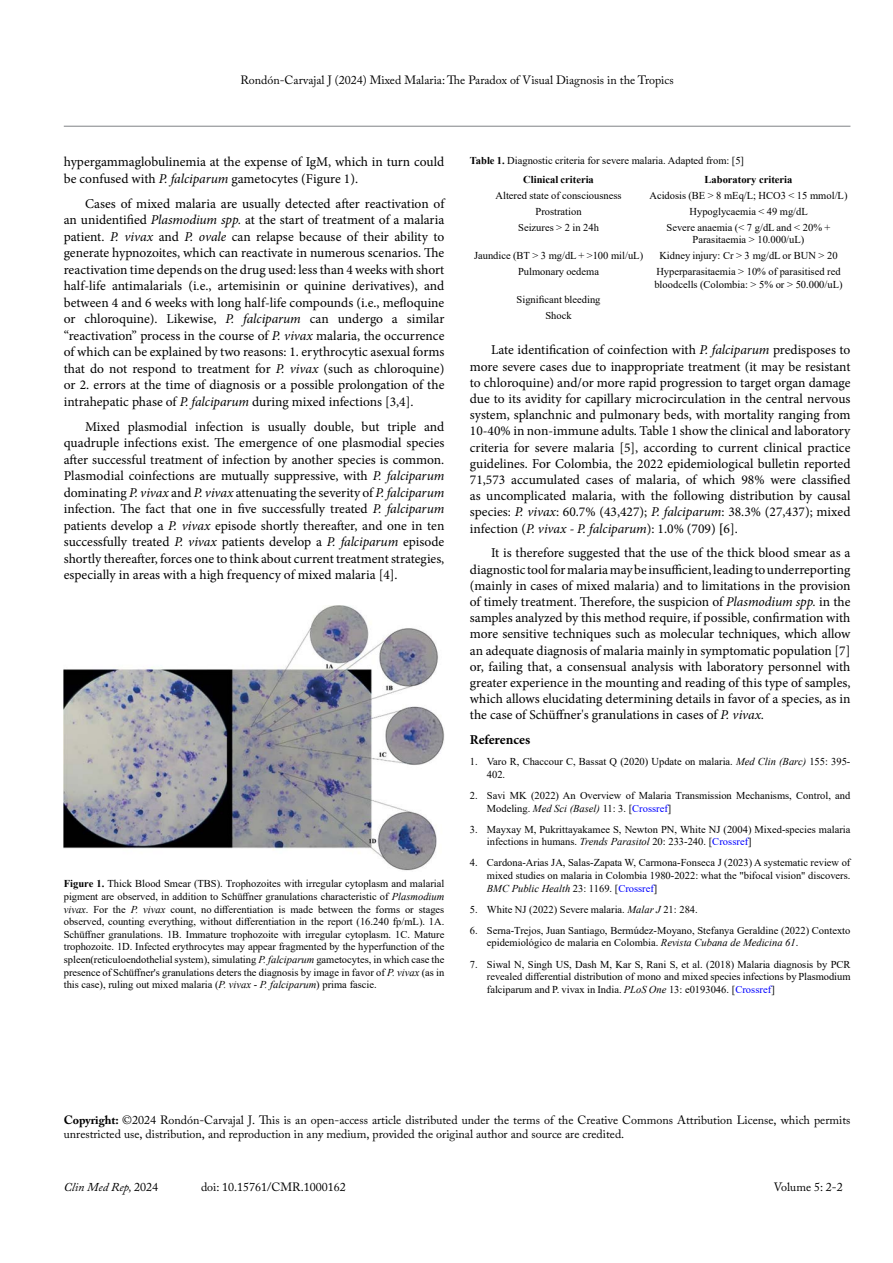
<style>
.page{position:relative;width:893px;height:1263px;background:#fff}
.page>*{position:absolute;margin:0;border:0;box-sizing:border-box;transform-origin:0 0}
.t1{font:13.5px/16.5px "Minion Pro";color:#000;text-align:justify}
.t2{font:700 13.5px "Minion Pro";letter-spacing:-.005em;color:#000}
.t3{font:12px/14.4px "Adobe Caslon Pro";color:#000}
.t4{font:italic 12px "Adobe Caslon Pro";color:#000}
.t5{font:10.5px/12.6px "Times New Roman";color:#000}
.t6{font:700 10.5px "Times New Roman";color:#000}
.s1{font-style:italic}
.s2{font-weight:700}
.s3{color:#00f}
.s4{font-style:normal}
</style>
<div class="page">
<hr style="left:64px;top:126px;width:786px;height:1px;background:#808285">
<img style="left:64px;top:605px;width:380px;height:266px">
<p class="t3" style="left:241px;top:73px;width:435px">Rondón-Carvajal J (2024) Mixed Malaria: The Paradox of Visual Diagnosis in the Tropics</p>
<p class="t1" style="left:64px;top:154px;width:382px">hypergammaglobulinemia at the expense of IgM, which in turn could be confused with <span class="s1">P. falciparum</span> gametocytes (Figure 1).</p>
<p class="t1" style="left:64px;top:195px;width:382px;text-indent:21px">Cases of mixed malaria are usually detected after reactivation of an unidentified <span class="s1">Plasmodium spp.</span> at the start of treatment of a malaria patient. <span class="s1">P. vivax</span> and <span class="s1">P. ovale</span> can relapse because of their ability to generate hypnozoites, which can reactivate in numerous scenarios. The reactivation time depends on the drug used: less than 4 weeks with short half-life antimalarials (i.e., artemisinin or quinine derivatives), and between 4 and 6 weeks with long half-life compounds (i.e., mefloquine or chloroquine). Likewise, <span class="s1">P. falciparum</span> can undergo a similar “reactivation” process in the course of <span class="s1">P. vivax</span> malaria, the occurrence of which can be explained by two reasons: 1. erythrocytic asexual forms that do not respond to treatment for <span class="s1">P. vivax</span> (such as chloroquine) or 2. errors at the time of diagnosis or a possible prolongation of the intrahepatic phase of <span class="s1">P. falciparum</span> during mixed infections [3,4].</p>
<p class="t1" style="left:64px;top:418px;width:382px;text-indent:21px">Mixed plasmodial infection is usually double, but triple and quadruple infections exist. The emergence of one plasmodial species after successful treatment of infection by another species is common.<br>Plasmodial coinfections are mutually suppressive, with <span class="s1">P. falciparum </span>dominating <span class="s1">P. vivax</span> and <span class="s1">P. vivax</span> attenuating the severity of <span class="s1">P. falciparum </span>infection. The fact that one in five successfully treated <span class="s1">P. falciparum </span>patients develop a <span class="s1">P. vivax</span> episode shortly thereafter, and one in ten successfully treated <span class="s1">P. vivax</span> patients develop a <span class="s1">P. falciparum</span> episode shortly thereafter, forces one to think about current treatment strategies, especially in areas with a high frequency of mixed malaria [4].</p>
<p class="t5" style="left:64px;top:877px;width:382px;text-align:justify"><span class="s2">Figure 1.</span> Thick Blood Smear (TBS). Trophozoites with irregular cytoplasm and malarial pigment are observed, in addition to Schüffner granulations characteristic of <span class="s1">Plasmodium vivax</span>. For the <span class="s1">P. vivax</span> count, no differentiation is made between the forms or stages observed, counting everything, without differentiation in the report (16.240 fp/mL). 1A.<br>Schüffner granulations. 1B. Immature trophozoite with irregular cytoplasm. 1C. Mature trophozoite. 1D. Infected erythrocytes may appear fragmented by the hyperfunction of the spleen (reticuloendothelial system), simulating <span class="s1">P. falciparum</span> gametocytes, in which case the presence of Schüffner's granulations deters the diagnosis by image in favor of <span class="s1">P. vivax</span> (as in this case), ruling out mixed malaria (<span class="s1">P. vivax - P. falciparum</span>) prima fascie.</p>
<p class="t5" style="left:470px;top:153px;width:276px"><span class="s2">Table 1.</span> Diagnostic criteria for severe malaria. Adapted from: [5]</p>
<p class="t6" style="left:523px;top:172px;width:72px">Clinical criteria</p>
<p class="t6" style="left:705px;top:172px;width:89px">Laboratory criteria</p>
<p class="t5" style="left:495px;top:189px;width:128px">Altered state of consciousness</p>
<p class="t5" style="left:649px;top:189px;width:199px">Acidosis (BE &gt; 8 mEq/L; HCO3 &lt; 15 mmol/L)</p>
<p class="t5" style="left:535px;top:205px;width:48px">Prostration</p>
<p class="t5" style="left:689px;top:205px;width:120px">Hypoglycaemia &lt; 49 mg/dL</p>
<p class="t5" style="left:518px;top:221px;width:82px">Seizures &gt; 2 in 24h</p>
<p class="t5" style="left:666px;top:221px;width:165px;text-align:center">Severe anaemia (&lt; 7 g/dL and &lt; 20% +<br>Parasitaemia &gt; 10.000/uL)</p>
<p class="t5" style="left:474px;top:249px;width:171px">Jaundice (BT &gt; 3 mg/dL + &gt;100 mil/uL)</p>
<p class="t5" style="left:659px;top:249px;width:180px">Kidney injury: Cr &gt; 3 mg/dL or BUN &gt; 20</p>
<p class="t5" style="left:518px;top:265px;width:82px">Pulmonary oedema</p>
<p class="t5" style="left:654px;top:265px;width:190px">Hyperparasitaemia &gt; 10% of parasitised red blood cells (Colombia: &gt; 5% or &gt; 50.000/uL)</p>
<p class="t5" style="left:517px;top:292px;width:85px;line-height:15.8px;text-align:center">Significant bleeding<br>Shock</p>
<p class="t1" style="left:470px;top:342px;width:382px;text-indent:21px">Late identification of coinfection with <span class="s1">P. falciparum</span> predisposes to more severe cases due to inappropriate treatment (it may be resistant to chloroquine) and/or more rapid progression to target organ damage due to its avidity for capillary microcirculation in the central nervous system, splanchnic and pulmonary beds, with mortality ranging from 10-40% in non-immune adults. Table 1 show the clinical and laboratory criteria for severe malaria [5], according to current clinical practice guidelines. For Colombia, the 2022 epidemiological bulletin reported 71,573 accumulated cases of malaria, of which 98% were classified as uncomplicated malaria, with the following distribution by causal species: <span class="s1">P. vivax</span>: 60.7% (43,427); <span class="s1">P. falciparum</span>: 38.3% (27,437); mixed infection (<span class="s1">P. vivax - P. falciparum</span>): 1.0% (709) <span class="s2">[</span>6].</p>
<p class="t1" style="left:470px;top:545px;width:382px;text-indent:21px">It is therefore suggested that the use of the thick blood smear as a diagnostic tool for malaria may be insufficient, leading to underreporting (mainly in cases of mixed malaria) and to limitations in the provision of timely treatment. Therefore, the suspicion of <span class="s1">Plasmodium spp.</span> in the samples analyzed by this method require, if possible, confirmation with more sensitive techniques such as molecular techniques, which allow an adequate diagnosis of malaria mainly in symptomatic population [7] or, failing that, a consensual analysis with laboratory personnel with greater experience in the mounting and reading of this type of samples, which allows elucidating determining details in favor of a species, as in the case of Schüffner's granulations in cases of <span class="s1">P. vivax.</span></p>
<p class="t2" style="left:470px;top:730px;width:62px">References</p>
<p class="t5" style="left:487px;top:755px;width:365px;text-indent:-17px">1. Varo R, Chaccour C, Bassat Q (2020) Update on malaria. <span class="s1">Med Clin (Barc)</span> 155: 395-<br>402.</p>
<p class="t5" style="left:487px;top:789px;width:365px;text-indent:-17px">2. Savi MK (2022) An Overview of Malaria Transmission Mechanisms, Control, and<br>Modeling. <span class="s1">Med Sci (Basel)</span> 11: 3. [<span class="s3">Crossref</span>]</p>
<p class="t5" style="left:487px;top:822px;width:365px;text-indent:-17px">3. Mayxay M, Pukrittayakamee S, Newton PN, White NJ (2004) Mixed-species malaria infections in humans. <span class="s1">Trends Parasitol</span> 20: 233-240. [<span class="s3">Crossref</span>]</p>
<p class="t5" style="left:487px;top:856px;width:365px;text-align:justify;text-indent:-17px">4. Cardona-Arias JA, Salas-Zapata W, Carmona-Fonseca J (2023) A systematic review of mixed studies on malaria in Colombia 1980-2022: what the "bifocal vision" discovers.<br><span class="s1">BMC Public Health</span> 23: 1169. [<span class="s3">Crossref</span>]</p>
<p class="t5" style="left:470px;top:902px;width:229px">5. White NJ (2022) Severe malaria. <span class="s1">Malar J</span> 21: 284.</p>
<p class="t5" style="left:487px;top:924px;width:365px;text-indent:-17px">6. Serna-Trejos, Juan Santiago, Bermúdez-Moyano, Stefanya Geraldine (2022) Contexto epidemiológico de malaria en Colombia. <span class="s1">Revista Cubana de Medicina 61</span>.</p>
<p class="t5" style="left:487px;top:957px;width:365px;text-align:justify;text-indent:-17px">7. Siwal N, Singh US, Dash M, Kar S, Rani S, et al. (2018) Malaria diagnosis by PCR revealed differential distribution of mono and mixed species infections by Plasmodium falciparum and P. vivax in India. <span class="s1">PLoS One</span> 13: e0193046. [<span class="s3">Crossref</span>]</p>
<p class="t3" style="left:64px;top:1112px;width:788px"><span class="s2">Copyright:</span> ©2024 Rondón-Carvajal J. This is an open-access article distributed under the terms of the Creative Commons Attribution License, which permits unrestricted use, distribution, and reproduction in any medium, provided the original author and source are credited.</p>
<p class="t4" style="left:64px;top:1180px;width:96px">Clin Med Rep, <span class="s4">2024</span></p>
<p class="t3" style="left:201px;top:1180px;width:146px">doi: 10.15761/CMR.1000162</p>
<p class="t3" style="left:774px;top:1180px;width:71px">Volume 5: 2-2</p>
</div>
